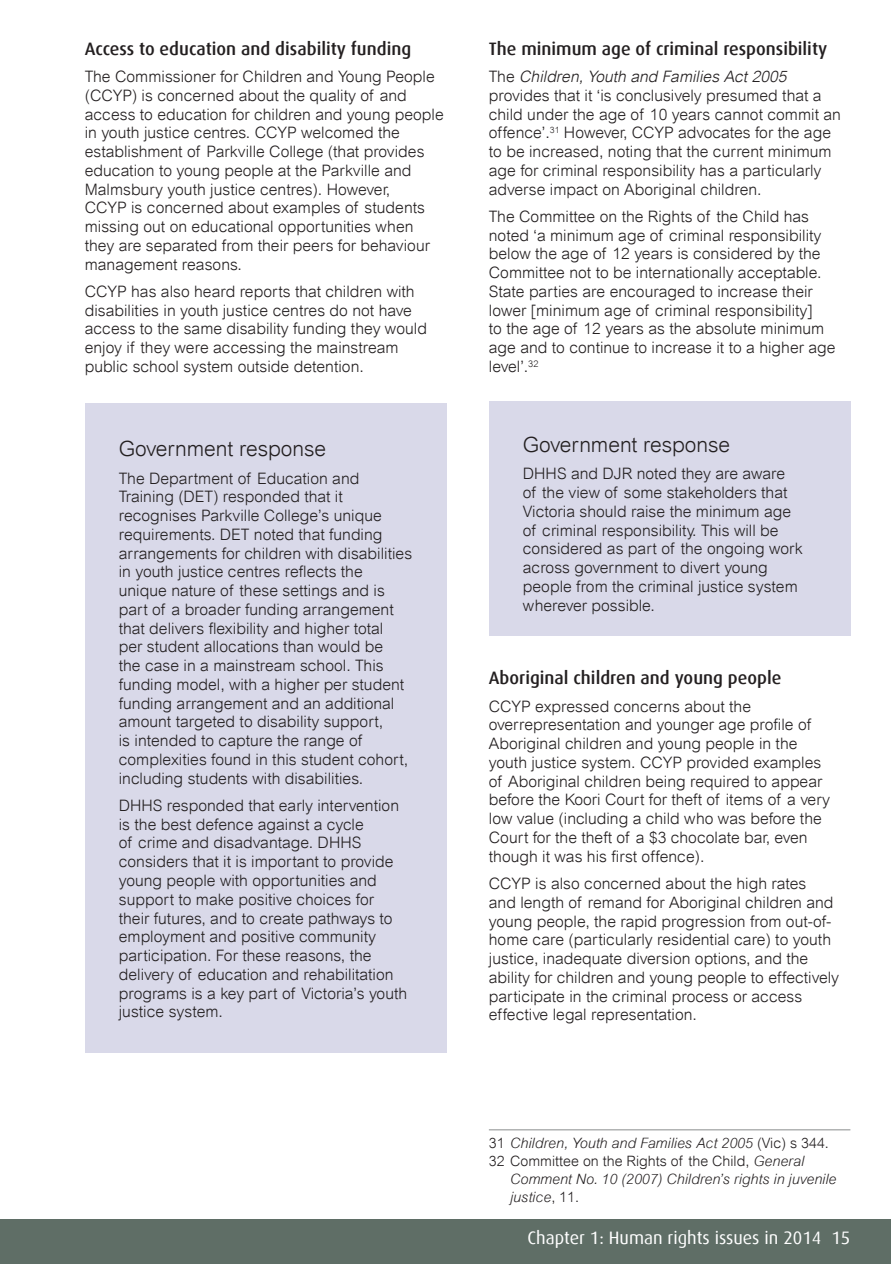
<style>
.page{position:relative;width:891px;height:1264px;background:#fff}
.page>*{position:absolute;margin:0;border:0;box-sizing:border-box;transform-origin:0 0}
.Bodytext{font:300 21px "Arial";letter-spacing:-.005em;color:#231f20}
.h2_-_dax_black{font:500 18px "Dax";color:#231f20}
.t1{font:18px "Dax";color:#fff}
.Bodytext-2{font:300 15.75px/18.8px "Arial";color:#231f20}
.Footnote{font:italic 300 14.25px/18px "Arial";color:#231f20}
.s1{font-style:italic}
.s2{font-style:normal}
</style>
<div class="page">
<div style="left:0;top:1219px;width:891px;height:45px;background:#5f6e66"></div>
<div style="left:489px;top:401px;width:361px;height:235px;background:#d9d9e9"></div>
<div style="left:85px;top:403px;width:361px;height:650px;background:#d9d9e9"></div>
<hr style="left:489px;top:1129px;width:361px;height:1px;background:#8a8c8d">
<p class="h2_-_dax_black" style="left:85px;top:39px;width:328px">Access to education and disability funding</p>
<p class="Bodytext-2" style="left:85px;top:67px;width:360px">The Commissioner for Children and Young People (CCYP) is concerned about the quality of and access to education for children and young people in youth justice centres. CCYP welcomed the establishment of Parkville College (that provides education to young people at the Parkville and Malmsbury youth justice centres). However,<br>CCYP is concerned about examples of students missing out on educational opportunities when they are separated from their peers for behaviour management reasons.</p>
<p class="Bodytext-2" style="left:85px;top:282px;width:344px">CCYP has also heard reports that children with disabilities in youth justice centres do not have access to the same disability funding they would enjoy if they were accessing the mainstream public school system outside detention.</p>
<p class="Bodytext" style="left:119px;top:437px;width:209px">Government response</p>
<p class="Bodytext-2" style="left:119px;top:469px;width:295px">The Department of Education and Training (DET) responded that it recognises Parkville College’s unique requirements. DET noted that funding arrangements for children with disabilities in youth justice centres reflects the unique nature of these settings and is part of a broader funding arrangement that delivers flexibility and higher total<br>per student allocations than would be<br>the case in a mainstream school. This funding model, with a higher per student funding arrangement and an additional amount targeted to disability support,<br>is intended to capture the range of complexities found in this student cohort, including students with disabilities.</p>
<p class="Bodytext-2" style="left:119px;top:796px;width:290px">DHHS responded that early intervention is the best defence against a cycle<br>of crime and disadvantage. DHHS considers that it is important to provide young people with opportunities and support to make positive choices for their futures, and to create pathways to employment and positive community participation. For these reasons, the delivery of education and rehabilitation programs is a key part of Victoria’s youth justice system.</p>
<p class="h2_-_dax_black" style="left:489px;top:39px;width:340px">The minimum age of criminal responsibility</p>
<p class="Bodytext-2" style="left:489px;top:67px;width:353px">T h e <span class="s1">Children,Youth and Families Act2005 </span>provides that it ‘is conclusively presumed that a child under the age of 10 years cannot commit an offence’.<sup>31</sup> However, CCYP advocates for the age to be increased, noting that the current minimum age for criminal responsibility has a particularly adverse impact on Aboriginal children.</p>
<p class="Bodytext-2" style="left:489px;top:207px;width:348px">The Committee on the Rights of the Child has noted ‘a minimum age of criminal responsibility below the age of 12 years is considered by the Committee not to be internationally acceptable.<br>State parties are encouraged to increase their lower [minimum age of criminal responsibility]<br>to the age of 12 years as the absolute minimum age and to continue to increase it to a higher age level’.<sup>32</sup></p>
<p class="Bodytext" style="left:523px;top:433px;width:209px">Government response</p>
<p class="Bodytext-2" style="left:523px;top:464px;width:281px">DHHS and DJR noted they are aware<br>of the view of some stakeholders that Victoria should raise the minimum age of criminal responsibility. This will be considered as part of the ongoing work across government to divert young people from the criminal justice system wherever possible.</p>
<p class="h2_-_dax_black" style="left:489px;top:668px;width:294px">Aboriginal children and young people</p>
<p class="Bodytext-2" style="left:489px;top:697px;width:343px">CCYP expressed concerns about the overrepresentation and younger age profile of Aboriginal children and young people in the youth justice system. CCYP provided examples of Aboriginal children being required to appear before the Koori Court for theft of items of a very low value (including a child who was before the Court for the theft of a $3 chocolate bar, even though it was his first offence).</p>
<p class="Bodytext-2" style="left:489px;top:874px;width:352px">CCYP is also concerned about the high rates<br>and length of remand for Aboriginal children and young people, the rapid progression from out-of&shy;home care (particularly residential care) to youth justice, inadequate diversion options, and the ability for children and young people to effectively participate in the criminal process or access effective legal representation.</p>
<p class="Footnote" style="left:489px;top:1134px;width:341px"><span class="s2">31</span> Children, Youth and Families Act 2005 <span class="s2">(Vic) s 344.</span></p>
<p class="Footnote" style="left:510px;top:1152px;width:328px;text-indent:-21px"><span class="s2">32 Committee on the Rights of the Child,</span> General<br>Comment No. 10 (2007) Children’s rights in juvenile justice<span class="s2">, 11.</span></p>
<p class="t1" style="left:527px;top:1228px;width:324px">Chapter 1: Human rights issues in 2014 15</p>
</div>
